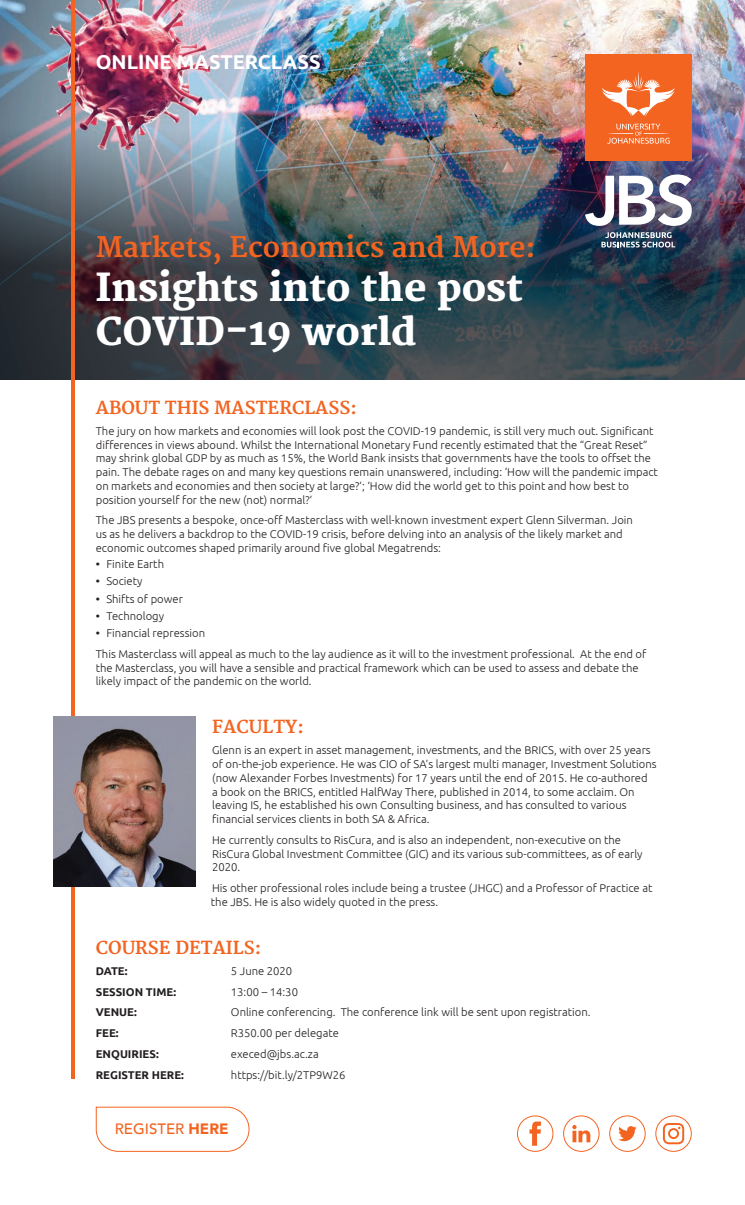
<style>
.page{position:relative;width:745px;height:1205px;background:#fff}
.page>*{position:absolute;margin:0;border:0;box-sizing:border-box;transform-origin:0 0}
.t1{font:800 37.5px/43.8px "Merriweather";color:#fff}
.t2{font:700 27.5px "Merriweather";color:#f36421}
.t3{font:700 20px "Ubuntu";color:#fff}
.t4{font:700 17.5px "Merriweather";color:#f36421}
.t5{font:500 15px "Avenir";color:#f36421}
.t6{font:300 11.25px/13.8px "Ubuntu";color:#231f20}
.t7{font:700 11.25px "Ubuntu";color:#231f20}
.s1{font-weight:500}
.s2{font-weight:900}
</style>
<div class="page">
<img style="left:0;top:0;width:744px;height:114px">
<img style="left:0;top:114px;width:744px;height:266px">
<hr style="left:71px;top:0;width:4px;height:1079px;background:#f36421">
<img style="left:53px;top:716px;width:142px;height:171px">
<div style="left:584px;top:54px;width:107px;height:106px;background:#f36421"></div>
<svg style="left:602px;top:71px;width:72px;height:46px"></svg>
<svg style="left:607px;top:124px;width:62px;height:20px"></svg>
<svg style="left:601px;top:232px;width:74px;height:15px"></svg>
<img style="left:584px;top:174px;width:107px;height:52px">
<svg style="left:95px;top:1106px;width:155px;height:46px"></svg>
<div style="left:516px;top:1115px;width:37px;height:37px;border:1px solid #f36421;border-radius:50%"></div>
<svg style="left:529px;top:1121px;width:11px;height:24px"></svg>
<div style="left:562px;top:1115px;width:37px;height:37px;border:1px solid #f36421;border-radius:50%"></div>
<svg style="left:572px;top:1125px;width:18px;height:17px"></svg>
<div style="left:609px;top:1115px;width:36px;height:37px;border:1px solid #f36421;border-radius:50%"></div>
<svg style="left:618px;top:1126px;width:18px;height:15px"></svg>
<svg style="left:662px;top:1123px;width:21px;height:21px"></svg>
<div style="left:655px;top:1115px;width:36px;height:37px;border:1px solid #f36421;border-radius:50%"></div>
<h3 class="t3" style="left:96px;top:50px;width:226px">ONLINE MASTERCLASS</h3>
<h2 class="t2" style="left:96px;top:231px;width:441px">Markets, Economics and More:</h2>
<h1 class="t1" style="left:96px;top:267px;width:429px">Insights into the post<br>COVID-19 world</h1>
<h3 class="t4" style="left:96px;top:397px;width:262px">ABOUT THIS MASTERCLASS:</h3>
<p class="t6" style="left:96px;top:424px;width:563px">The jury on how markets and economies will look post the COVID-19 pandemic, is still very much out. Significant differences in views abound. Whilst the International Monetary Fund recently estimated that the “Great Reset” may shrink global GDP by as much as 15%, the World Bank insists that governments have the tools to offset the pain. The debate rages on and many key questions remain unanswered, including: ‘How will the pandemic impact on markets and economies and then society at large?’; ‘How did the world get to this point and how best to position yourself for the new (not) normal?’</p>
<p class="t6" style="left:96px;top:513px;width:538px">The JBS presents a bespoke, once-off Masterclass with well-known investment expert Glenn Silverman. Join us as he delivers a backdrop to the COVID-19 crisis, before delving into an analysis of the likely market and economic outcomes shaped primarily around five global Megatrends:</p>
<p class="t6" style="left:96px;top:557px;width:70px"><span class="s1">•</span> Finite Earth</p>
<p class="t6" style="left:96px;top:574px;width:48px"><span class="s1">•</span> Society</p>
<p class="t6" style="left:96px;top:591px;width:89px"><span class="s1">•</span> Shifts of power</p>
<p class="t6" style="left:96px;top:609px;width:70px"><span class="s1">•</span> Technology</p>
<p class="t6" style="left:96px;top:622px;width:551px;line-height:20.9px"><span class="s1">•</span> Financial repression<br>This Masterclass will appeal as much to the lay audience as it will to the investment professional. At the end of</p>
<p class="t6" style="left:96px;top:660px;width:544px">the Masterclass, you will have a sensible and practical framework which can be used to assess and debate the likely impact of the pandemic on the world.</p>
<h3 class="t4" style="left:212px;top:717px;width:93px">FACULTY:</h3>
<p class="t6" style="left:212px;top:743px;width:445px">Glenn is an expert in asset management, investments, and the BRICS, with over 25 years of on-the-job experience. He was CIO of SA’s largest multi manager, Investment Solutions (now Alexander Forbes Investments) for 17 years until the end of 2015. He co-authored<br>a book on the BRICS, entitled HalfWay There, published in 2014, to some acclaim. On leaving IS, he established his own Consulting business, and has consulted to various financial services clients in both SA &amp; Africa.</p>
<p class="t6" style="left:212px;top:832px;width:431px">He currently consults to RisCura, and is also an independent, non-executive on the<br>RisCura Global Investment Committee (GIC) and its various sub-committees, as of early<br>2020.</p>
<p class="t6" style="left:211px;top:881px;width:442px">His other professional roles include being a trustee (JHGC) and a Professor of Practice at the JBS. He is also widely quoted in the press.</p>
<h3 class="t4" style="left:96px;top:937px;width:167px">COURSE DETAILS:</h3>
<p class="t7" style="left:96px;top:964px;width:33px">DATE:</p>
<p class="t6" style="left:231px;top:963px;width:63px">5 June 2020</p>
<p class="t7" style="left:96px;top:985px;width:82px">SESSION TIME:</p>
<p class="t6" style="left:231px;top:984px;width:69px">13:00 – 14:30</p>
<p class="t7" style="left:96px;top:1005px;width:42px">VENUE:</p>
<p class="t6" style="left:231px;top:1005px;width:361px">Online conferencing. The conference link will be sent upon registration.</p>
<p class="t7" style="left:96px;top:1026px;width:24px">FEE:</p>
<p class="t6" style="left:231px;top:1026px;width:109px">R350.00 per delegate</p>
<p class="t7" style="left:96px;top:1047px;width:64px">ENQUIRIES:</p>
<p class="t6" style="left:231px;top:1047px;width:89px">execed@jbs.ac.za</p>
<p class="t7" style="left:96px;top:1068px;width:90px">REGISTER HERE:</p>
<p class="t6" style="left:231px;top:1068px;width:116px">https://bit.ly/2TP9W26</p>
<h3 class="t5" style="left:115px;top:1116px;width:115px">REGISTER <span class="s2">HERE</span></h3>
</div>
